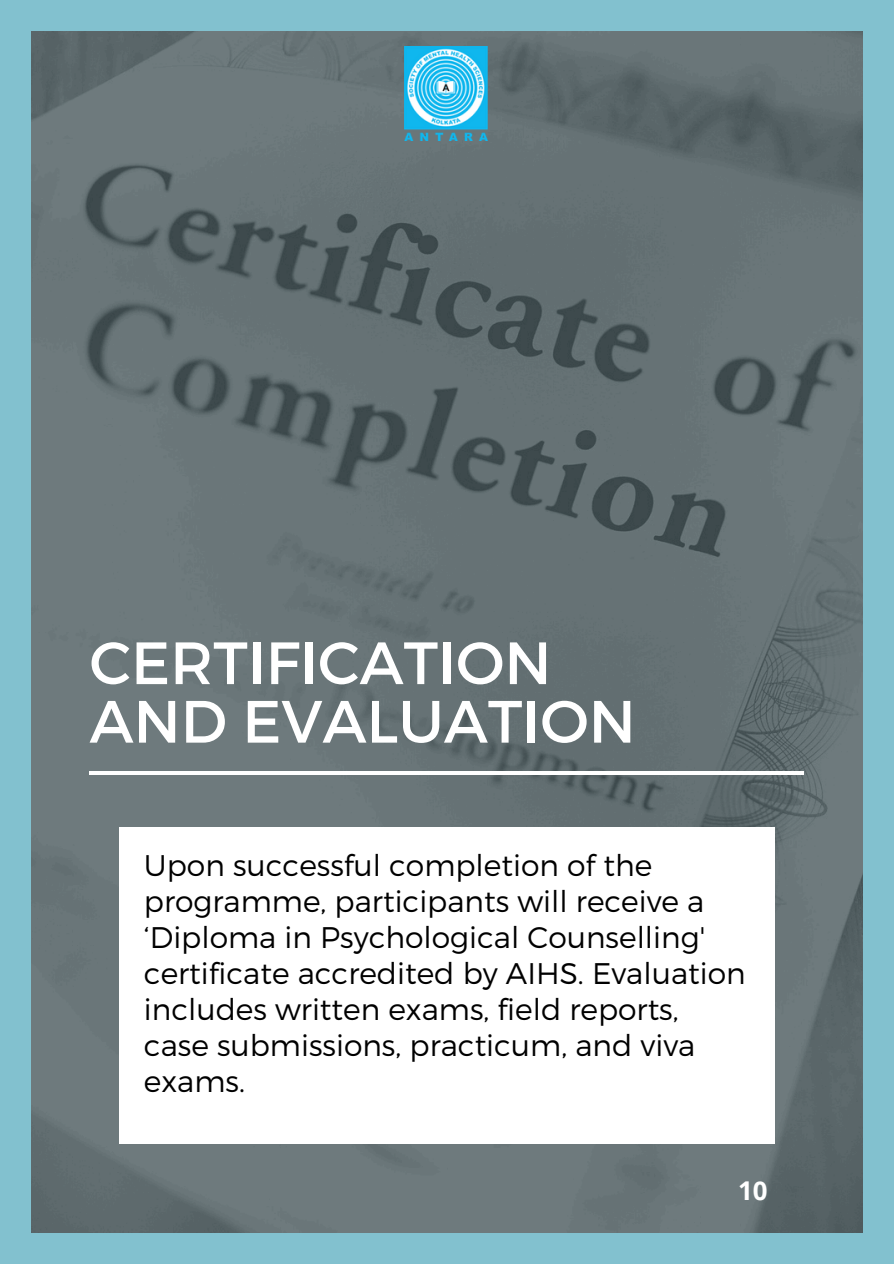
<style>
.page{position:relative;width:894px;height:1264px;background:#fff}
.page>*{position:absolute;margin:0;border:0;box-sizing:border-box;transform-origin:0 0}
.t1{font:59.55px/58.5px "Montserrat";color:#fff}
.t2{font:300 29.85px/36px "Montserrat";color:#000}
.t3{font:700 25.8px "Open Sans";color:#fff}
</style>
<div class="page">
<div style="left:0;top:0;width:893px;height:1263px;background:#82c1cf"></div>
<img style="left:31px;top:31px;width:831px;height:1201px">
<hr style="left:90px;top:771px;width:713px;height:3px;background:#fff">
<div style="left:119px;top:827px;width:655px;height:315px;background:#fff"></div>
<img style="left:404px;top:47px;width:83px;height:93px">
<p class="t1" style="left:89px;top:630px;width:547px">CERTIFICATION<br>AND EVALUATION</p>
<p class="t2" style="left:144px;top:845px;width:603px">Upon successful completion of the programme, participants will receive a ‘Diploma in Psychological Counselling' certificate accredited by AIHS. Evaluation includes written exams, field reports, case submissions, practicum, and viva exams.</p>
<h1 class="t3" style="left:737px;top:1172px;width:31px">10</h1>
</div>
